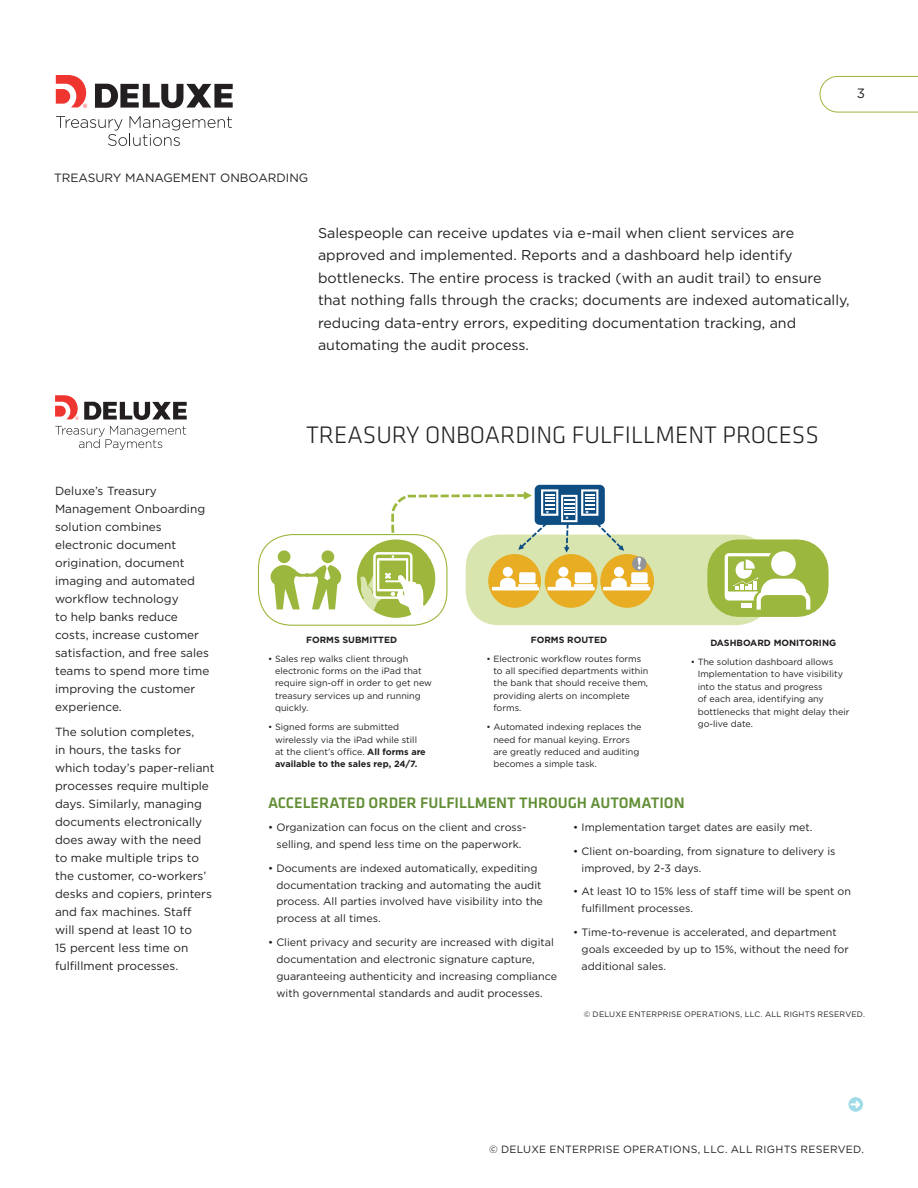
<style>
.page{position:relative;width:918px;height:1188px;background:#fff}
.page>*{position:absolute;margin:0;border:0;box-sizing:border-box;transform-origin:0 0}
.t1{font:300 24.75px "Klavika";color:#231f20}
.t2{font:500 15.75px "Klavika";color:#628e36}
.t3{font:14.25px/22.5px "Gotham";color:#231f20}
.t4{font:13.5px "Gotham";color:#231f20}
.t5{font:12px "Gotham";color:#231f20}
.t6{font:11.85px/18px "Gotham";color:#231f20}
.t7{font:10.65px/17px "Gotham";color:#231f20}
.t8{font:10.5px "Gotham";letter-spacing:.025em;color:#231f20}
.t9{font:9px/12.3px "Gotham";color:#231f20}
.t10{font:700 9px "Gotham";color:#231f20}
.t11{font:7.8px "Gotham";letter-spacing:.025em;color:#231f20}
.s1{font-weight:700}
</style>
<div class="page">
<svg style="left:848px;top:1097px;width:15px;height:15px"></svg>
<svg style="left:95px;top:84px;width:138px;height:24px"></svg>
<svg style="left:56px;top:75px;width:31px;height:33px"></svg>
<svg style="left:56px;top:116px;width:176px;height:30px"></svg>
<svg style="left:819px;top:76px;width:99px;height:37px"></svg>
<svg style="left:84px;top:402px;width:103px;height:18px"></svg>
<svg style="left:55px;top:395px;width:23px;height:25px"></svg>
<svg style="left:55px;top:426px;width:131px;height:24px"></svg>
<div style="left:466px;top:535px;width:305px;height:90px;background:#d9e5ae;border-radius:34px"></div>
<div style="left:535px;top:485px;width:70px;height:40px;background:#0e4d82;border-radius:5px"></div>
<div style="left:600px;top:554px;width:54px;height:54px;background:#e8ad22;border-radius:50%"></div>
<div style="left:631px;top:572px;width:17px;height:11px;background:#fff;border-radius:2px"></div>
<hr style="left:630px;top:584px;width:19px;height:3px;background:#fff">
<hr style="left:603px;top:587px;width:47px;height:3px;background:#fff">
<svg style="left:360px;top:489px;width:267px;height:126px"></svg>
<div style="left:614px;top:567px;width:10px;height:10px;background:#fff;border-radius:50%"></div>
<svg style="left:707px;top:539px;width:122px;height:78px"></svg>
<div style="left:771px;top:551px;width:25px;height:25px;background:#fff;border-radius:50%"></div>
<div style="left:741px;top:603px;width:11px;height:5px;background:#fff"></div>
<div style="left:278px;top:550px;width:13px;height:13px;background:#9cb73d;border-radius:50%"></div>
<div style="left:321px;top:550px;width:13px;height:13px;background:#9cb73d;border-radius:50%"></div>
<svg style="left:271px;top:565px;width:70px;height:44px"></svg>
<div style="left:258px;top:534px;width:189px;height:92px;border:1px solid #9cb73d;border-radius:34px"></div>
<svg style="left:632px;top:556px;width:15px;height:15px"></svg>
<svg style="left:638px;top:558px;width:3px;height:11px"></svg>
<p class="t4" style="left:857px;top:85px;width:10px">3</p>
<p class="t5" style="left:54px;top:170px;width:256px">TREASURY MANAGEMENT ONBOARDING</p>
<p class="t3" style="left:318px;top:221px;width:533px">Salespeople can receive updates via e-mail when client services are approved and implemented. Reports and a dashboard help identify bottlenecks. The entire process is tracked (with an audit trail) to ensure that nothing falls through the cracks; documents are indexed automatically, reducing data-entry errors, expediting documentation tracking, and automating the audit process.</p>
<h1 class="t1" style="left:306px;top:420px;width:514px">TREASURY ONBOARDING FULFILLMENT PROCESS</h1>
<p class="t6" style="left:55px;top:482px;width:156px">Deluxe’s Treasury<br>Management Onboarding solution combines electronic document origination, document imaging and automated workflow technology<br>to help banks reduce costs, increase customer satisfaction, and free sales teams to spend more time improving the customer experience.</p>
<p class="t6" style="left:55px;top:722px;width:161px">The solution completes,<br>in hours, the tasks for which today’s paper-reliant processes require multiple days. Similarly, managing documents electronically does away with the need to make multiple trips to the customer, co-workers’ desks and copiers, printers and fax machines. Staff<br>will spend at least 10 to<br>15 percent less time on fulfillment processes.</p>
<p class="t10" style="left:306px;top:633px;width:92px">FORMS SUBMITTED</p>
<p class="t9" style="left:275px;top:652px;width:158px;text-indent:-7px">• Sales rep walks client through electronic forms on the iPad that require sign-off in order to get new treasury services up and running quickly.</p>
<p class="t9" style="left:275px;top:721px;width:152px;text-indent:-7px">• Signed forms are submitted wirelessly via the iPad while still at the client’s office. <span class="s1">All forms are available to the sales rep, 24/7.</span></p>
<p class="t10" style="left:531px;top:633px;width:78px">FORMS ROUTED</p>
<p class="t9" style="left:493px;top:652px;width:156px;text-indent:-7px">• Electronic workflow routes forms to all specified departments within the bank that should receive them, providing alerts on incomplete forms.</p>
<p class="t9" style="left:493px;top:721px;width:150px;text-indent:-7px">• Automated indexing replaces the need for manual keying. Errors are greatly reduced and auditing becomes a simple task.</p>
<p class="t10" style="left:710px;top:637px;width:127px">DASHBOARD MONITORING</p>
<p class="t9" style="left:698px;top:656px;width:153px;text-indent:-7px">• The solution dashboard allows<br>Implementation to have visibility into the status and progress<br>of each area, identifying any bottlenecks that might delay their go-live date.</p>
<h2 class="t2" style="left:268px;top:792px;width:418px">ACCELERATED ORDER FULFILLMENT THROUGH AUTOMATION</h2>
<p class="t7" style="left:268px;top:819px;width:260px;text-align:center">• Organization can focus on the client and cross&shy;selling, and spend less time on the paperwork.</p>
<p class="t7" style="left:276px;top:859px;width:268px;text-indent:-8px">• Documents are indexed automatically, expediting documentation tracking and automating the audit process. All parties involved have visibility into the process at all times.</p>
<p class="t7" style="left:276px;top:933px;width:282px;text-indent:-8px">• Client privacy and security are increased with digital documentation and electronic signature capture, guaranteeing authenticity and increasing compliance with governmental standards and audit processes.</p>
<p class="t7" style="left:573px;top:819px;width:241px">• Implementation target dates are easily met.</p>
<p class="t7" style="left:582px;top:842px;width:255px;text-indent:-8px">• Client on-boarding, from signature to delivery is improved, by 2-3 days.</p>
<p class="t7" style="left:582px;top:883px;width:271px;text-indent:-8px">• At least 10 to 15% less of staff time will be spent on fulfillment processes.</p>
<p class="t7" style="left:582px;top:923px;width:269px;text-indent:-8px">• Time-to-revenue is accelerated, and department goals exceeded by up to 15%, without the need for additional sales.</p>
<p class="t11" style="left:584px;top:1009px;width:283px">© DELUXE ENTERPRISE OPERATIONS, LLC. ALL RIGHTS RESERVED.</p>
<p class="t8" style="left:489px;top:1142px;width:376px">© DELUXE ENTERPRISE OPERATIONS, LLC. ALL RIGHTS RESERVED.</p>
</div>
